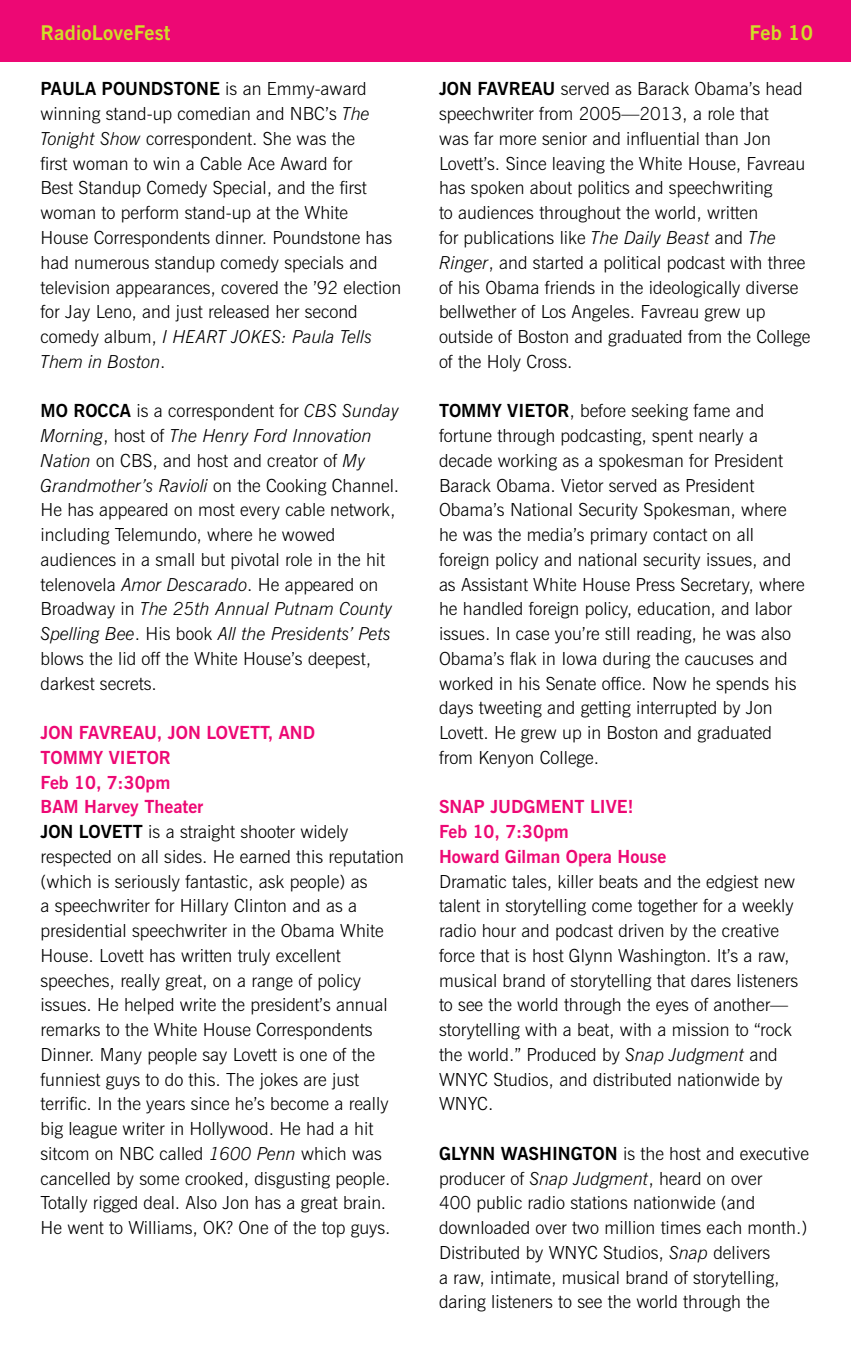
<style>
.page{position:relative;width:851px;height:1357px;background:#fff}
.page>*{position:absolute;margin:0;border:0;box-sizing:border-box;transform-origin:0 0}
.t1{font:700 20.25px "News Gothic BT";letter-spacing:.01em;color:#d0dd28}
.t2{font:300 18px/24.8px "News Gothic BT";color:#000}
.t3{font:700 18px/24.8px "News Gothic BT";color:#ed0874}
.s1{font-weight:700}
.s2{font-style:italic}
.s3{font-weight:700;color:#ed0874}
</style>
<div class="page">
<div style="left:0;top:0;width:850px;height:61px;background:#ed0874"></div>
<p class="t1" style="left:40px;top:21px;width:131px">RadioLoveFest</p>
<p class="t2" style="left:40px;top:77px;width:362px"><span class="s1">PAULA POUNDSTONE</span> is an Emmy-award winning stand-up comedian and NBC’s <span class="s2">The Tonight Show</span> correspondent. She was the<br>first woman to win a Cable Ace Award for<br>Best Standup Comedy Special, and the first woman to perform stand-up at the White<br>House Correspondents dinner. Poundstone has had numerous standup comedy specials and television appearances, covered the ’92 election for Jay Leno, and just released her second comedy album, <span class="s2">I HEART JOKES: Paula Tells Them in Boston</span>.</p>
<p class="t2" style="left:40px;top:398px;width:360px"><span class="s1">MO ROCCA</span> is a correspondent for <span class="s2">CBS Sunday Morning</span>, host of <span class="s2">The Henry Ford Innovation Nation</span> on CBS, and host and creator of <span class="s2">My Grandmother’s Ravioli</span> on the Cooking Channel.<br>He has appeared on most every cable network, including Telemundo, where he wowed audiences in a small but pivotal role in the hit telenovela <span class="s2">Amor Descarado</span>. He appeared on Broadway in <span class="s2">The 25th Annual Putnam County Spelling Bee</span>. His book <span class="s2">All the Presidents’ Pets </span>blows the lid off the White House’s deepest, darkest secrets.</p>
<p class="t2" style="left:40px;top:720px;width:365px"><span class="s3">JON FAVREAU, JON LOVETT, AND<br>TOMMY VIETOR<br>Feb 10, 7:30pm<br>BAM Harvey Theater<br></span><span class="s1">JON LOVETT</span> is a straight shooter widely respected on all sides. He earned this reputation (which is seriously fantastic, ask people) as<br>a speechwriter for Hillary Clinton and as a presidential speechwriter in the Obama White House. Lovett has written truly excellent speeches, really great, on a range of policy issues. He helped write the president’s annual remarks to the White House Correspondents Dinner. Many people say Lovett is one of the funniest guys to do this. The jokes are just terrific. In the years since he’s become a really big league writer in Hollywood. He had a hit sitcom on NBC called <span class="s2">1600 Penn</span> which was cancelled by some crooked, disgusting people.<br>Totally rigged deal. Also Jon has a great brain.<br>He went to Williams, OK? One of the top guys.</p>
<p class="t1" style="left:749px;top:21px;width:65px">Feb 10</p>
<p class="t2" style="left:439px;top:77px;width:373px"><span class="s1">JON FAVREAU</span> served as Barack Obama’s head speechwriter from 2005—2013, a role that<br>was far more senior and influential than Jon Lovett’s. Since leaving the White House, Favreau has spoken about politics and speechwriting<br>to audiences throughout the world, written<br>for publications like <span class="s2">The Daily Beast</span> and <span class="s2">The Ringer</span>, and started a political podcast with three of his Obama friends in the ideologically diverse bellwether of Los Angeles. Favreau grew up outside of Boston and graduated from the College of the Holy Cross.</p>
<p class="t2" style="left:439px;top:398px;width:367px"><span class="s1">TOMMY VIETOR</span>, before seeking fame and fortune through podcasting, spent nearly a decade working as a spokesman for President Barack Obama. Vietor served as President Obama’s National Security Spokesman, where he was the media’s primary contact on all foreign policy and national security issues, and as Assistant White House Press Secretary, where he handled foreign policy, education, and labor issues. In case you’re still reading, he was also Obama’s flak in Iowa during the caucuses and worked in his Senate office. Now he spends his days tweeting and getting interrupted by Jon Lovett. He grew up in Boston and graduated from Kenyon College.</p>
<p class="t3" style="left:439px;top:794px;width:229px">SNAP JUDGMENT LIVE!<br>Feb 10, 7:30pm<br>Howard Gilman Opera House</p>
<p class="t2" style="left:439px;top:869px;width:361px">Dramatic tales, killer beats and the edgiest new talent in storytelling come together for a weekly radio hour and podcast driven by the creative force that is host Glynn Washington. It’s a raw, musical brand of storytelling that dares listeners to see the world through the eyes of another— storytelling with a beat, with a mission to “rock the world.” Produced by <span class="s2">Snap Judgment</span> and WNYC Studios, and distributed nationwide by WNYC.</p>
<p class="t2" style="left:439px;top:1141px;width:371px"><span class="s1">GLYNN WASHINGTON</span> is the host and executive producer of <span class="s2">Snap Judgment</span>, heard on over<br>400 public radio stations nationwide (and downloaded over two million times each month.)<br>Distributed by WNYC Studios, <span class="s2">Snap</span> delivers<br>a raw, intimate, musical brand of storytelling, daring listeners to see the world through the</p>
</div>
